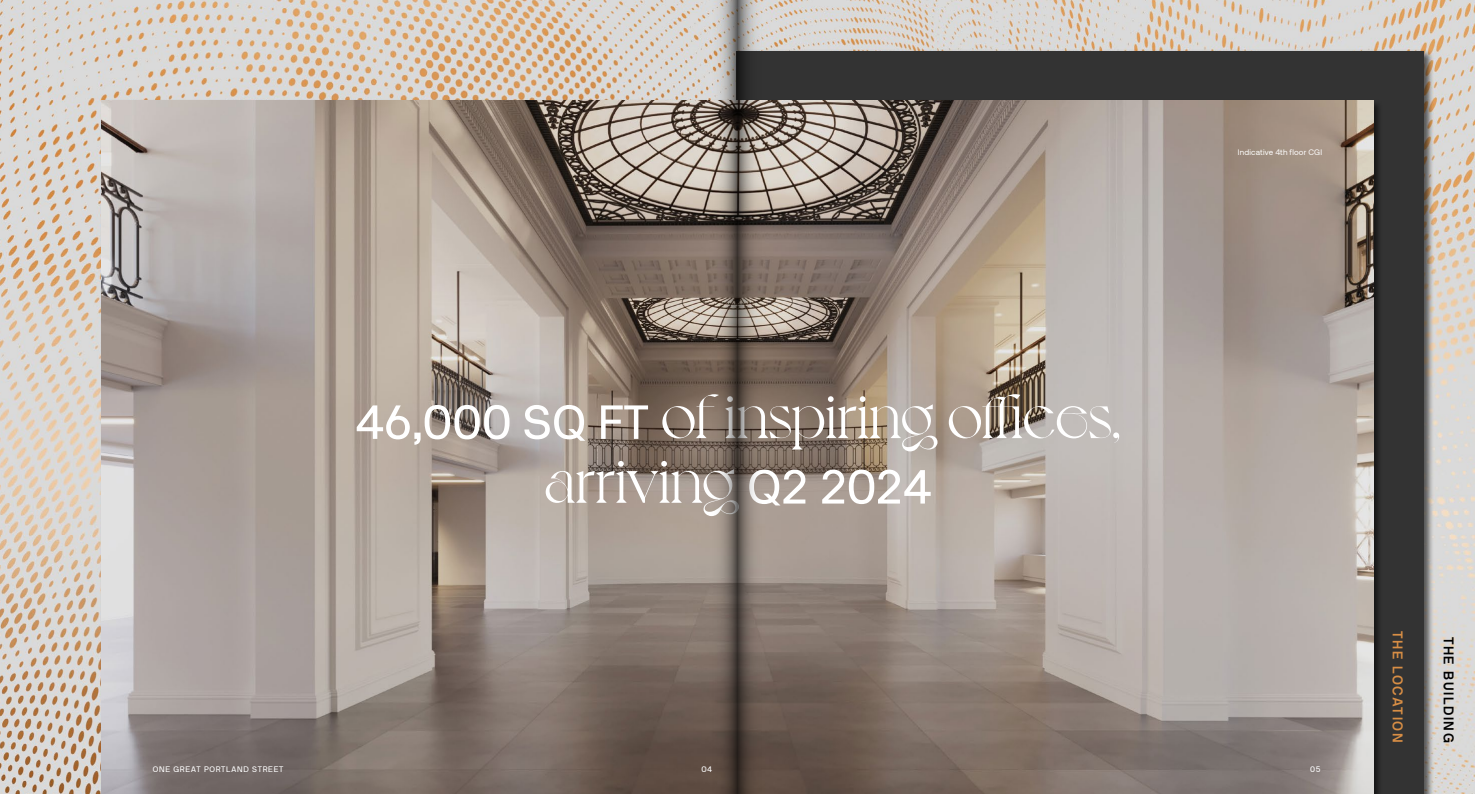
<style>
.page{position:relative;width:1475px;height:794px;background:#fff}
.page>*{position:absolute;margin:0;border:0;box-sizing:border-box;transform-origin:0 0}
.t1{font:700 14px "NB International Pro";letter-spacing:.08em;color:#d88e45}
.t2{font:700 14px "NB International Pro";letter-spacing:.08em;color:#000}
.t3{font:8px "NB International Pro";letter-spacing:.08em;color:#fff}
.t4{font:8px "Aeonik";letter-spacing:.02em;color:#fff}
</style>
<div class="page">
<img style="left:0;top:0;width:1473px;height:794px">
<div style="left:736px;top:51px;width:687px;height:743px;background:#333"></div>
<img style="left:102px;top:100px;width:1270px;height:694px">
<svg style="left:356px;top:405px;width:153px;height:40px"></svg>
<svg style="left:524px;top:405px;width:61px;height:36px"></svg>
<svg style="left:601px;top:405px;width:47px;height:34px"></svg>
<svg style="left:662px;top:394px;width:43px;height:44px"></svg>
<svg style="left:768px;top:396px;width:169px;height:55px;background:#a99c90"></svg>
<svg style="left:948px;top:394px;width:170px;height:49px;background:#b5aca5"></svg>
<svg style="left:545px;top:461px;width:160px;height:55px;background:#afa49b"></svg>
<svg style="left:768px;top:469px;width:37px;height:36px"></svg>
<svg style="left:822px;top:469px;width:108px;height:35px;background:#c9c1bc"></svg>
<svg style="left:705px;top:0;width:31px;height:794px;background:#857971"></svg>
<svg style="left:736px;top:0;width:32px;height:794px;background:#746961"></svg>
<p class="t4" style="left:1237px;top:148px;width:86px">Indicative 4th floor CGI</p>
<p class="t3" style="left:153px;top:764px;width:132px">ONE GREAT PORTLAND STREET</p>
<p class="t3" style="left:701px;top:764px;width:12px">04</p>
<p class="t3" style="left:1309px;top:764px;width:12px">05</p>
<h1 class="t1" style="left:1405px;top:631px;width:113px;rotate:90deg">THE LOCATION</h1>
<h1 class="t2" style="left:1456px;top:636px;width:108px;rotate:90deg">THE BUILDING</h1>
</div>
